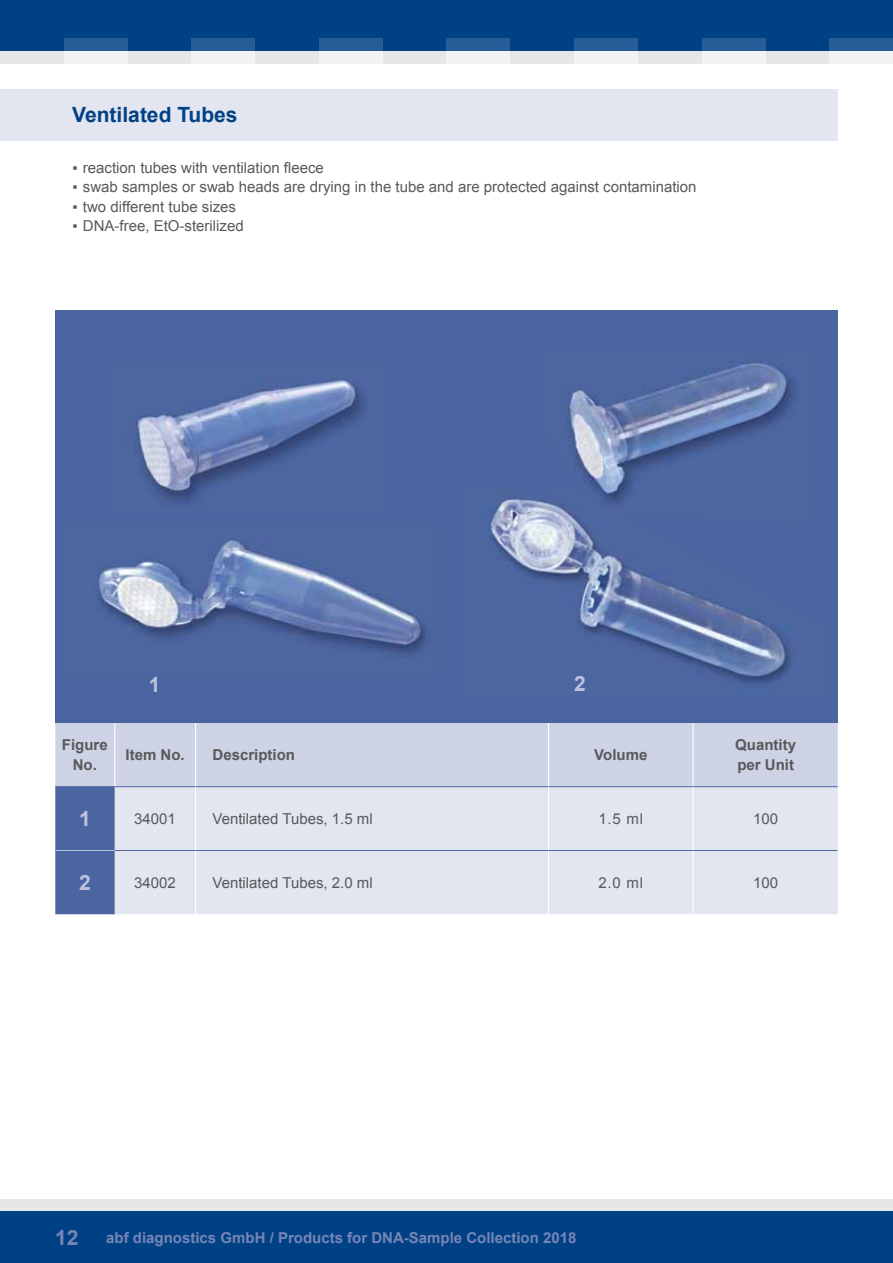
<style>
.page{position:relative;width:893px;height:1263px;background:#fff}
.page>*{position:absolute;margin:0;border:0;box-sizing:border-box;transform-origin:0 0}
.t1{font:700 21px "Arial";color:#004185}
.t2{font:700 21px "Arial";color:#bdc3dd}
.t3{font:700 21px "Arial";color:#7685b6}
.t4{font:15px "Arial";color:#58595b}
.t5{font:700 15px "Arial";color:#7685b6}
.t6{font:700 15px/19.5px "Arial";color:#58595b;text-align:center}
</style>
<div class="page">
<div style="left:0;top:0;width:893px;height:51px;background:#004185"></div>
<div style="left:0;top:51px;width:893px;height:13px;background:#e6e7e8"></div>
<div style="left:0;top:1199px;width:893px;height:13px;background:#e6e7e8"></div>
<div style="left:0;top:1212px;width:893px;height:51px;background:#004185"></div>
<div style="left:64px;top:38px;width:64px;height:13px;background:#265d97"></div>
<div style="left:191px;top:38px;width:64px;height:13px;background:#265d97"></div>
<div style="left:319px;top:38px;width:64px;height:13px;background:#265d97"></div>
<div style="left:446px;top:38px;width:64px;height:13px;background:#265d97"></div>
<div style="left:574px;top:38px;width:64px;height:13px;background:#265d97"></div>
<div style="left:702px;top:38px;width:63px;height:13px;background:#265d97"></div>
<div style="left:829px;top:38px;width:64px;height:13px;background:#265d97"></div>
<div style="left:64px;top:51px;width:64px;height:13px;background:#f2f2f3"></div>
<div style="left:191px;top:51px;width:64px;height:13px;background:#f2f2f3"></div>
<div style="left:319px;top:51px;width:64px;height:13px;background:#f2f2f3"></div>
<div style="left:446px;top:51px;width:64px;height:13px;background:#f2f2f3"></div>
<div style="left:574px;top:51px;width:64px;height:13px;background:#f2f2f3"></div>
<div style="left:702px;top:51px;width:63px;height:13px;background:#f2f2f3"></div>
<div style="left:829px;top:51px;width:64px;height:13px;background:#f2f2f3"></div>
<div style="left:0;top:89px;width:838px;height:51px;background:#e3e5f0"></div>
<div style="left:55px;top:723px;width:783px;height:63px;background:#ced2e5"></div>
<div style="left:55px;top:787px;width:60px;height:127px;background:#4b65a0"></div>
<div style="left:115px;top:787px;width:723px;height:127px;background:#e3e5f0"></div>
<hr style="left:114px;top:723px;width:1px;height:63px;background:#fff">
<hr style="left:195px;top:723px;width:1px;height:63px;background:#fff">
<hr style="left:548px;top:723px;width:1px;height:63px;background:#fff">
<hr style="left:115px;top:786px;width:81px;height:1px;background:#4b65a0">
<hr style="left:196px;top:786px;width:353px;height:1px;background:#4b65a0">
<hr style="left:549px;top:786px;width:144px;height:1px;background:#4b65a0">
<hr style="left:195px;top:787px;width:1px;height:63px;background:#fff">
<hr style="left:548px;top:787px;width:1px;height:63px;background:#fff">
<hr style="left:115px;top:850px;width:81px;height:1px;background:#4b65a0">
<hr style="left:196px;top:850px;width:353px;height:1px;background:#4b65a0">
<hr style="left:549px;top:850px;width:144px;height:1px;background:#4b65a0">
<hr style="left:195px;top:851px;width:1px;height:63px;background:#fff">
<hr style="left:548px;top:851px;width:1px;height:63px;background:#fff">
<hr style="left:55px;top:786px;width:60px;height:1px;background:#4b65a0">
<hr style="left:55px;top:850px;width:60px;height:1px;background:#bdc3dd">
<hr style="left:693px;top:723px;width:1px;height:63px;background:#fff">
<hr style="left:693px;top:787px;width:1px;height:63px;background:#fff">
<hr style="left:693px;top:851px;width:1px;height:63px;background:#fff">
<hr style="left:693px;top:786px;width:145px;height:1px;background:#4b65a0">
<hr style="left:693px;top:850px;width:145px;height:1px;background:#4b65a0">
<div style="left:55px;top:310px;width:783px;height:413px;background:#4b65a0"></div>
<img style="left:98px;top:540px;width:328px;height:115px">
<img style="left:134px;top:379px;width:230px;height:124px">
<img style="left:489px;top:497px;width:302px;height:186px">
<img style="left:541px;top:362px;width:254px;height:161px">
<h1 class="t1" style="left:72px;top:101px;width:167px">Ventilated Tubes</h1>
<p class="t4" style="left:72px;top:157px;width:253px">▪ reaction tubes with ventilation fleece</p>
<p class="t4" style="left:72px;top:177px;width:626px">▪ swab samples or swab heads are drying in the tube and are protected against contamination</p>
<p class="t4" style="left:72px;top:196px;width:165px">▪ two different tube sizes</p>
<p class="t4" style="left:72px;top:216px;width:173px">▪ DNA-free, EtO-sterilized</p>
<h1 class="t2" style="left:149px;top:670px;width:13px">1</h1>
<h1 class="t2" style="left:574px;top:670px;width:13px">2</h1>
<p class="t6" style="left:62px;top:736px;width:47px">Figure<br>No.</p>
<p class="t6" style="left:126px;top:745px;width:61px">Item No.</p>
<p class="t6" style="left:213px;top:745px;width:84px">Description</p>
<p class="t6" style="left:594px;top:745px;width:55px">Volume</p>
<p class="t6" style="left:735px;top:736px;width:62px;text-align:left">Quantity per Unit</p>
<h1 class="t2" style="left:79px;top:805px;width:13px">1</h1>
<p class="t4" style="left:134px;top:809px;width:43px">34001</p>
<p class="t4" style="left:213px;top:809px;width:162px">Ventilated Tubes, 1.5 ml</p>
<p class="t4" style="left:598px;top:809px;width:46px">1.5 ml</p>
<p class="t4" style="left:753px;top:809px;width:27px">100</p>
<h1 class="t2" style="left:79px;top:869px;width:13px">2</h1>
<p class="t4" style="left:134px;top:873px;width:43px">34002</p>
<p class="t4" style="left:213px;top:873px;width:162px">Ventilated Tubes, 2.0 ml</p>
<p class="t4" style="left:598px;top:873px;width:46px">2.0 ml</p>
<p class="t4" style="left:753px;top:873px;width:27px">100</p>
<h1 class="t3" style="left:55px;top:1224px;width:25px">12</h1>
<p class="t5" style="left:106px;top:1228px;width:472px">abf diagnostics GmbH / Products for DNA-Sample Collection 2018</p>
</div>
